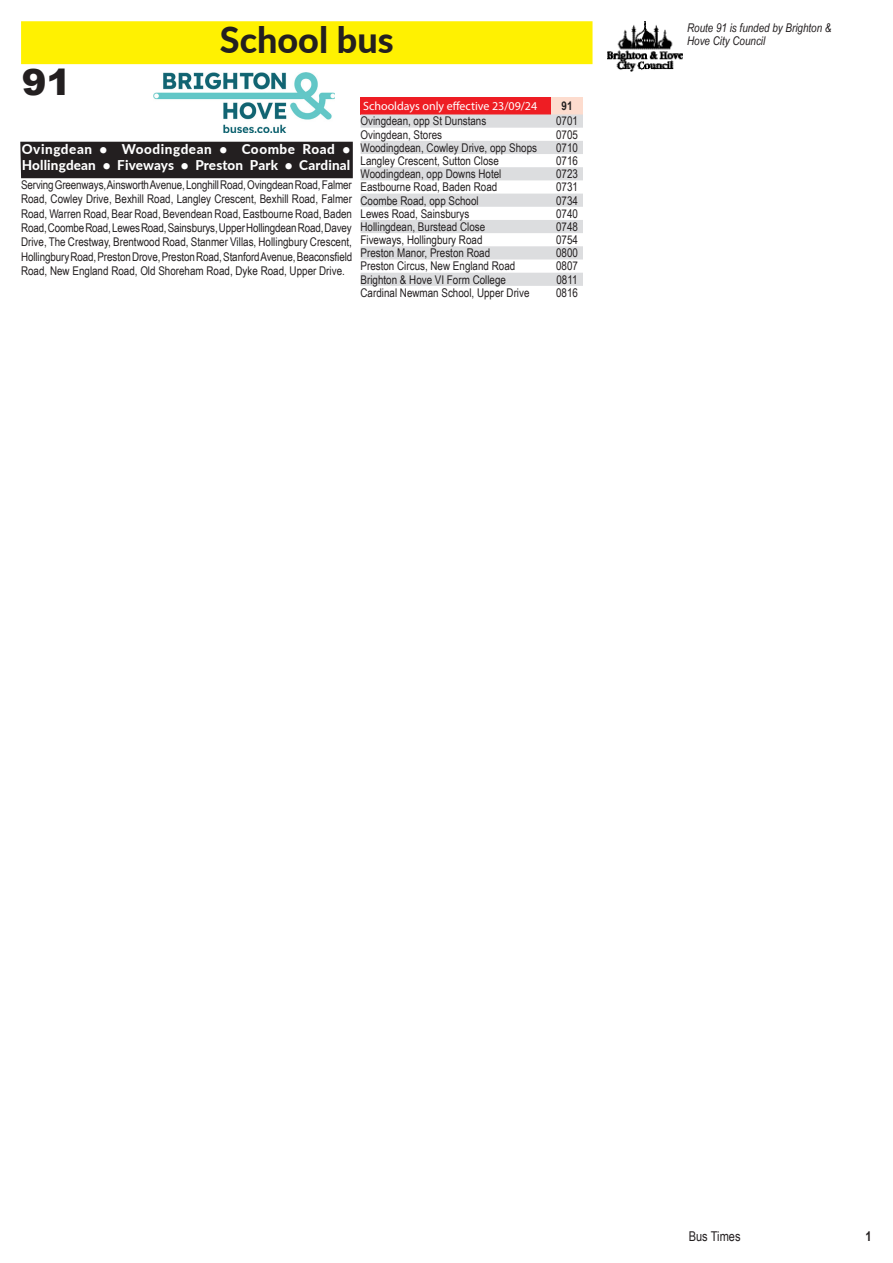
<style>
.page{position:relative;width:893px;height:1263px;background:#fff}
.page>*{position:absolute;margin:0;border:0;box-sizing:border-box;transform-origin:0 0}
.t1{font:800 36px "Lato";color:#231f20}
.t2{font:900 36px "Arial";color:#231f20}
.t3{font:800 13.5px/16.2px "Lato";letter-spacing:.01em;color:#fff}
.t4{font:700 13.5px "Arial Narrow";color:#231f20}
.t5{font:12px/14.4px "Arial Narrow";color:#231f20;text-align:justify}
.t6{font:italic 12px/13.5px "Arial Narrow";color:#231f20}
.t7{font:12px "Myriad Pro";color:#fff}
.t8{font:700 12px "Arial Narrow";color:#231f20}
</style>
<div class="page">
<div style="left:361px;top:97px;width:190px;height:17px;background:#ee1d23"></div>
<div style="left:551px;top:97px;width:32px;height:17px;background:#fddcce"></div>
<svg style="left:361px;top:114px;width:222px;height:172px"></svg>
<div style="left:20px;top:141px;width:333px;height:38px;background:#231f20"></div>
<img style="left:608px;top:21px;width:75px;height:51px">
<div style="left:23px;top:23px;width:568px;height:40px;background:#fff101"></div>
<div style="left:21px;top:21px;width:571px;height:43px;border:3px solid #fff101"></div>
<img style="left:154px;top:73px;width:181px;height:60px">
<p class="t2" style="left:22px;top:56px;width:51px">91</p>
<p class="t1" style="left:220px;top:13px;width:175px">School bus</p>
<p class="t3" style="left:22px;top:140px;width:330px">Ovingdean • Woodingdean • Coombe Road •<br>Hollingdean • Fiveways • Preston Park • Cardinal</p>
<p class="t5" style="left:21px;top:177px;width:333px">Serving Greenways, Ainsworth Avenue, Longhill Road, Ovingdean Road, Falmer Road, Cowley Drive, Bexhill Road, Langley Crescent, Bexhill Road, Falmer Road, Warren Road, Bear Road, Bevendean Road, Eastbourne Road, Baden Road, Coombe Road, Lewes Road, Sainsburys, Upper Hollingdean Road, Davey Drive, The Crestway, Brentwood Road, Stanmer Villas, Hollingbury Crescent, Hollingbury Road, Preston Drove, Preston Road, Stanford Avenue, Beaconsfield Road, New England Road, Old Shoreham Road, Dyke Road, Upper Drive.</p>
<p class="t7" style="left:363px;top:99px;width:176px">Schooldays only effective 23/09/24</p>
<p class="t8" style="left:562px;top:97px;width:12px">91</p>
<p class="t5" style="left:361px;top:114px;width:127px">Ovingdean, opp St Dunstans</p>
<p class="t5" style="left:556px;top:114px;width:23px">0701</p>
<p class="t5" style="left:361px;top:127px;width:83px">Ovingdean, Stores</p>
<p class="t5" style="left:556px;top:127px;width:23px">0705</p>
<p class="t5" style="left:361px;top:140px;width:178px">Woodingdean, Cowley Drive, opp Shops</p>
<p class="t5" style="left:556px;top:140px;width:23px">0710</p>
<p class="t5" style="left:361px;top:153px;width:140px">Langley Crescent, Sutton Close</p>
<p class="t5" style="left:556px;top:153px;width:23px">0716</p>
<p class="t5" style="left:361px;top:166px;width:142px">Woodingdean, opp Downs Hotel</p>
<p class="t5" style="left:556px;top:166px;width:23px">0723</p>
<p class="t5" style="left:361px;top:179px;width:138px">Eastbourne Road, Baden Road</p>
<p class="t5" style="left:556px;top:179px;width:23px">0731</p>
<p class="t5" style="left:361px;top:193px;width:120px">Coombe Road, opp School</p>
<p class="t5" style="left:556px;top:193px;width:23px">0734</p>
<p class="t5" style="left:361px;top:206px;width:110px">Lewes Road, Sainsburys</p>
<p class="t5" style="left:556px;top:206px;width:23px">0740</p>
<p class="t5" style="left:361px;top:219px;width:126px">Hollingdean, Burstead Close</p>
<p class="t5" style="left:556px;top:219px;width:23px">0748</p>
<p class="t5" style="left:361px;top:232px;width:123px">Fiveways, Hollingbury Road</p>
<p class="t5" style="left:556px;top:232px;width:23px">0754</p>
<p class="t5" style="left:361px;top:245px;width:131px">Preston Manor, Preston Road</p>
<p class="t5" style="left:556px;top:245px;width:23px">0800</p>
<p class="t5" style="left:361px;top:259px;width:156px">Preston Circus, New England Road</p>
<p class="t5" style="left:556px;top:259px;width:23px">0807</p>
<p class="t5" style="left:361px;top:272px;width:147px">Brighton &amp; Hove VI Form College</p>
<p class="t5" style="left:556px;top:272px;width:23px">0811</p>
<p class="t5" style="left:361px;top:285px;width:170px">Cardinal Newman School, Upper Drive</p>
<p class="t5" style="left:556px;top:285px;width:23px">0816</p>
<p class="t6" style="left:687px;top:21px;width:146px">Route 91 is funded by Brighton &amp;<br>Hove City Council</p>
<p class="t4" style="left:865px;top:1226px;width:8px">1</p>
</div>
